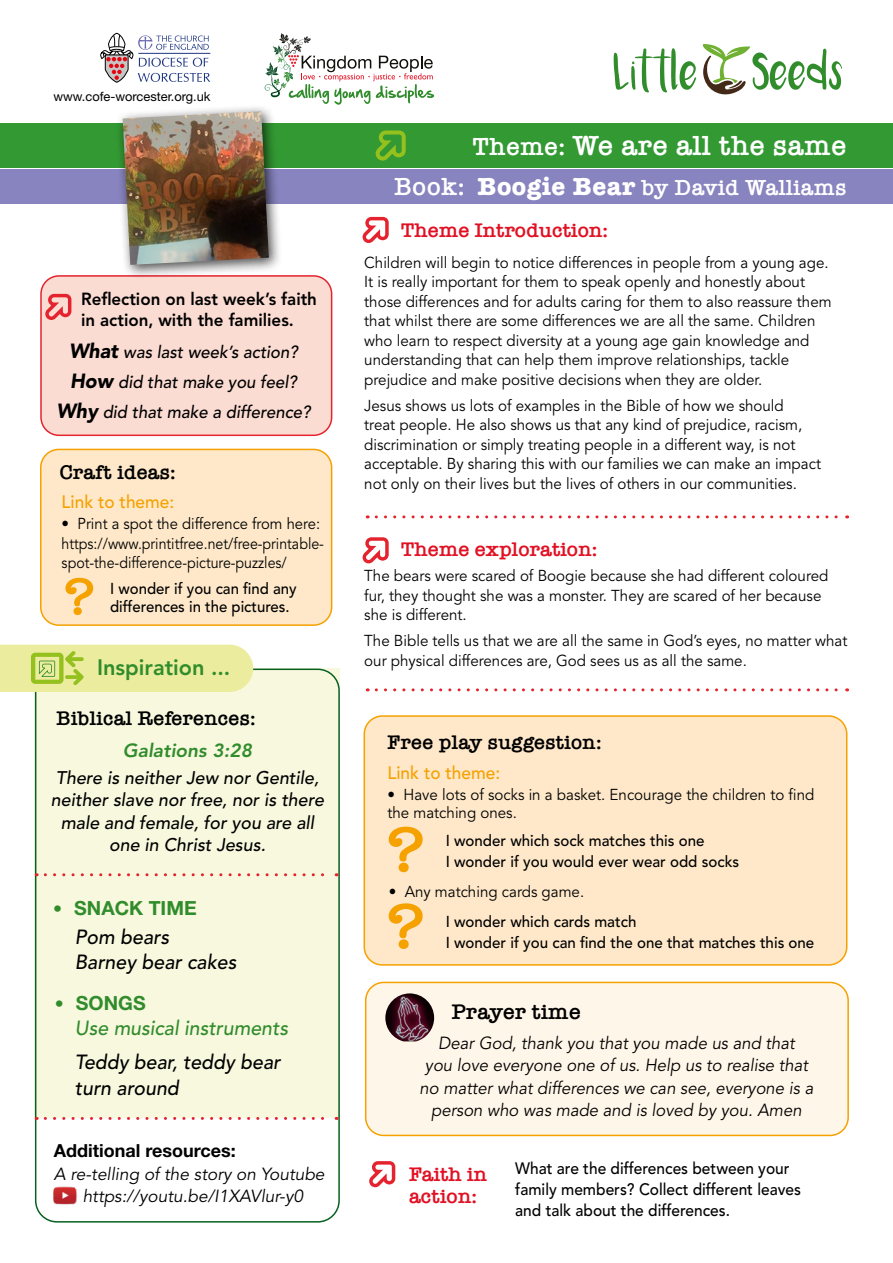
<style>
.page{position:relative;width:893px;height:1263px;background:#fff}
.page>*{position:absolute;margin:0;border:0;box-sizing:border-box;transform-origin:0 0}
.t1{font:600 64.8px/76.7px "American Typewriter";color:#f5a100}
.t2{font:600 52.95px "American Typewriter";color:#f5a100}
.t3{font:600 28.5px "American Typewriter";letter-spacing:.02em;color:#fff}
.t4{font:600 22.5px "American Typewriter";letter-spacing:.02em;color:#fff}
.t5{font:800 22.2px "Avenir";color:#318c2c}
.t6{font:600 21.9px "American Typewriter";letter-spacing:.01em;color:#000}
.t7{font:italic 500 20.4px/25.5px "Avenir";color:#000;scale:.96 1}
.t8{font:600 20.4px/21.9px "American Typewriter";color:#e11023}
.t9{font:600 20.4px "American Typewriter";letter-spacing:.01em;color:#000}
.t10{font:italic 500 20.4px "Avenir";color:#318c2c;scale:.96 1}
.t11{font:700 19.5px "Helvetica Neue";color:#318c2c}
.t12{font:italic 800 18.9px "Avenir";color:#318c2c}
.t13{font:italic 500 18.15px/22.5px "Avenir";color:#000;text-align:center}
.t14{font:500 18px "Avenir";color:#f5a100;scale:.96 1}
.t15{font:700 18px "Helvetica Neue";color:#000}
.t16{font:italic 17.4px/22.5px "Avenir";color:#000;text-align:center;scale:.96 1}
.t17{font:italic 500 17.4px/30.3px "Avenir";color:#000;text-align:center;scale:.96 1}
.t18{font:italic 17.4px/22.5px "Avenir";color:#000;text-align:center}
.t19{font:800 17.4px/21px "Avenir";color:#000}
.t20{font:500 16.5px/21px "Avenir";color:#000;scale:.94 1}
.t21{font:15.75px/19.5px "Avenir";color:#000;scale:.96 1}
.t22{font:500 15.75px/21px "Avenir";color:#000;scale:.96 1}
.t23{font:500 15.75px "Avenir";color:#000;scale:.95 1}
.t24{font:12.9px "Helvetica Neue";color:#000}
.s1{font-weight:900;font-size:20.4px}
.s2{font-weight:400;font-size:18px}
.s3{font-size:25.5px}
.s4{font-weight:700;font-size:25.5px}
</style>
<div class="page">
<div style="left:41px;top:276px;width:291px;height:159px;background:#fbdcd2;border-radius:18px"></div>
<div style="left:40px;top:275px;width:292px;height:161px;border:2px solid #e5232e;border-radius:18px"></div>
<div style="left:35px;top:668px;width:305px;height:450px;background:#f8f8df"></div>
<div style="left:35px;top:668px;width:305px;height:554px;border:2px solid #07601f;border-radius:21px"></div>
<div style="left:0;top:123px;width:893px;height:45px;background:#393"></div>
<div style="left:0;top:169px;width:893px;height:35px;background:#8884bf"></div>
<svg style="left:376px;top:688px;width:472px;height:3px"></svg>
<svg style="left:376px;top:515px;width:472px;height:3px"></svg>
<svg style="left:45px;top:873px;width:292px;height:3px"></svg>
<svg style="left:45px;top:1117px;width:292px;height:3px"></svg>
<svg style="left:376px;top:130px;width:30px;height:31px"></svg>
<svg style="left:45px;top:294px;width:26px;height:26px"></svg>
<svg style="left:363px;top:217px;width:26px;height:26px"></svg>
<svg style="left:363px;top:537px;width:26px;height:26px"></svg>
<svg style="left:0;top:645px;width:253px;height:47px;background:#e4e997"></svg>
<div style="left:366px;top:982px;width:482px;height:153px;background:#fff6ea;border-radius:18px"></div>
<div style="left:365px;top:982px;width:484px;height:154px;border:2px solid #f5a100;border-radius:18px"></div>
<div style="left:364px;top:716px;width:483px;height:249px;background:#fee8c9;border-radius:18px"></div>
<div style="left:364px;top:715px;width:483px;height:251px;border:2px solid #f5a100;border-radius:18px"></div>
<img style="left:385px;top:993px;width:49px;height:48px">
<div style="left:115px;top:104px;width:168px;height:175px;background:#000;opacity:.69"></div>
<img style="left:123px;top:111px;width:146px;height:154px">
<div style="left:41px;top:449px;width:291px;height:176px;background:#fee8c9;border-radius:18px"></div>
<div style="left:40px;top:449px;width:292px;height:177px;border:2px solid #f5a100;border-radius:18px"></div>
<svg style="left:614px;top:48px;width:82px;height:44px"></svg>
<svg style="left:702px;top:44px;width:140px;height:50px"></svg>
<svg style="left:265px;top:33px;width:169px;height:72px"></svg>
<svg style="left:100px;top:33px;width:110px;height:50px"></svg>
<img style="left:53px;top:1186px;width:24px;height:19px">
<svg style="left:369px;top:1161px;width:26px;height:26px"></svg>
<p class="t24" style="left:53px;top:88px;width:158px">www.cofe-worcester.org.uk</p>
<p class="t19" style="left:81px;top:288px;width:237px">Reflection on last week’s faith in action, with the families.</p>
<p class="t17" style="left:56px;top:337px;width:266px"><span class="s1">What</span> was last week’s action?<br><span class="s1">How</span> did that make you feel?<br><span class="s1">Why</span> did that make a difference?</p>
<p class="t9" style="left:60px;top:457px;width:118px">Craft ideas:</p>
<p class="t14" style="left:62px;top:491px;width:119px">Link to theme:</p>
<p class="t21" style="left:62px;top:515px;width:275px">• Print a spot the difference from here: https://www.printitfree.net/free-printable&shy;spot-the-difference-picture-puzzles/</p>
<h2 class="t2" style="left:63px;top:556px;width:34px">?</h2>
<p class="t23" style="left:110px;top:580px;width:198px">I wonder if you can find any</p>
<p class="t23" style="left:110px;top:598px;width:191px">differences in the pictures.</p>
<h3 class="t5" style="left:97px;top:654px;width:135px">Inspiration ...</h3>
<p class="t9" style="left:57px;top:702px;width:201px">Biblical References:</p>
<p class="t12" style="left:123px;top:739px;width:131px">Galations 3:28</p>
<p class="t13" style="left:51px;top:767px;width:274px">There is neither Jew nor Gentile, neither slave nor free, nor is there male and female, for you are all one in Christ Jesus.</p>
<p class="t11" style="left:53px;top:896px;width:145px"><span class="s2">•</span> SNACK TIME</p>
<p class="t7" style="left:75px;top:924px;width:170px">Pom bears<br>Barney bear cakes</p>
<p class="t11" style="left:55px;top:991px;width:92px"><span class="s2">•</span> SONGS</p>
<p class="t10" style="left:75px;top:1016px;width:223px">Use musical instruments</p>
<p class="t7" style="left:75px;top:1050px;width:216px">Teddy bear, teddy bear turn around</p>
<h3 class="t3" style="left:473px;top:124px;width:375px"><span class="s3">Theme:</span> We are all the same</h3>
<h3 class="t4" style="left:394px;top:171px;width:453px"><span class="s3">Book:</span> <span class="s4">Boogie Bear</span> by David Walliams</h3>
<p class="t8" style="left:401px;top:219px;width:209px">Theme Introduction:</p>
<p class="t21" style="left:364px;top:253px;width:488px">Children will begin to notice differences in people from a young age.<br>It is really important for them to speak openly and honestly about those differences and for adults caring for them to also reassure them that whilst there are some differences we are all the same. Children who learn to respect diversity at a young age gain knowledge and understanding that can help them improve relationships, tackle prejudice and make positive decisions when they are older.</p>
<p class="t21" style="left:364px;top:396px;width:477px">Jesus shows us lots of examples in the Bible of how we should<br>treat people. He also shows us that any kind of prejudice, racism, discrimination or simply treating people in a different way, is not acceptable. By sharing this with our families we can make an impact not only on their lives but the lives of others in our communities.</p>
<p class="t8" style="left:401px;top:538px;width:198px">Theme exploration:</p>
<p class="t21" style="left:364px;top:566px;width:485px">The bears were scared of Boogie because she had different coloured fur, they thought she was a monster. They are scared of her because she is different.</p>
<p class="t21" style="left:364px;top:631px;width:505px">The Bible tells us that we are all the same in God’s eyes, no matter what our physical differences are, God sees us as all the same.</p>
<p class="t9" style="left:387px;top:727px;width:216px">Free play suggestion:</p>
<p class="t14" style="left:387px;top:763px;width:119px">Link to theme:</p>
<p class="t21" style="left:387px;top:785px;width:446px;line-height:18px">• Have lots of socks in a basket. Encourage the children to find the matching ones.</p>
<h1 class="t1" style="left:385px;top:810px;width:41px">? ?</h1>
<p class="t22" style="left:446px;top:831px;width:307px">I wonder which sock matches this one<br>I wonder if you would ever wear odd socks</p>
<p class="t21" style="left:389px;top:882px;width:205px">• Any matching cards game.</p>
<p class="t22" style="left:446px;top:911px;width:386px">I wonder which cards match<br>I wonder if you can find the one that matches this one</p>
<h3 class="t6" style="left:452px;top:994px;width:131px">Prayer time</h3>
<p class="t16" style="left:420px;top:1032px;width:412px">Dear God, thank you that you made us and that<br>you love everyone one of us. Help us to realise that no matter what differences we can see, everyone is a person who was made and is loved by you. Amen</p>
<p class="t15" style="left:54px;top:1140px;width:183px">Additional resources:</p>
<p class="t18" style="left:54px;top:1163px;width:272px">A re-telling of the story on Youtube https://youtu.be/I1XAVlur-y0</p>
<p class="t8" style="left:409px;top:1162px;width:79px">Faith in action:</p>
<p class="t20" style="left:515px;top:1158px;width:306px">What are the differences between your family members? Collect different leaves and talk about the differences.</p>
</div>
